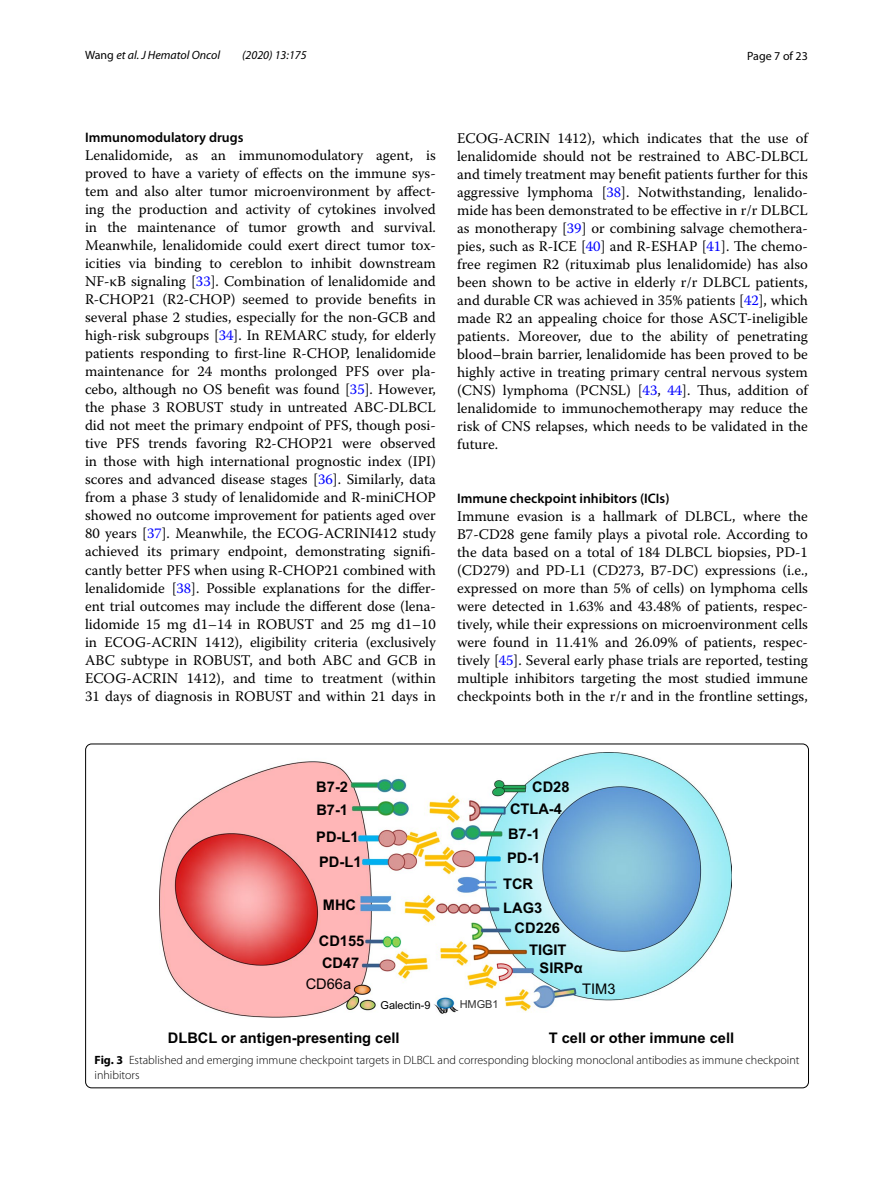
<style>
.page{position:relative;width:893px;height:1187px;background:#fff}
.page>*{position:absolute;margin:0;border:0;box-sizing:border-box;transform-origin:0 0}
.t1{font:14.7px/18px "Warnock Pro";color:#000;text-align:justify}
.t2{font:14.7px/21.5px "Arial Bold MT3";color:#000}
.t3{font:14.7px "Arial MT2";color:#000}
.t4{font:600 13.8px "Myriad Pro";color:#000}
.t5{font:300 12px/15px "Myriad Pro";color:#000}
.t6{font:italic 12px "Myriad Pro";color:#000}
.t7{font:12px "Myriad Pro";color:#000}
.t8{font:10.95px "Arial MT2";color:#000}
.t9{font:10.95px "Arial MT2";color:#333}
.s1{font-style:normal}
.s2{color:#00f}
.s3{font-weight:700}
</style>
<div class="page">
<img style="left:160px;top:753px;width:572px;height:265px">
<p class="t6" style="left:85px;top:48px;width:137px"><span class="s1">Wang</span> et al. J Hematol Oncol</p>
<p class="t6" style="left:242px;top:48px;width:66px">(2020) 13:175</p>
<p class="t7" style="left:747px;top:48px;width:62px">Page 7 of 23</p>
<p class="t4" style="left:85px;top:129px;width:160px">Immunomodulatory drugs</p>
<p class="t1" style="left:85px;top:146px;width:352px">Lenalidomide, as an immunomodulatory agent, is proved to have a variety of effects on the immune sys&shy;tem and also alter tumor microenvironment by affect&shy;ing the production and activity of cytokines involved in the maintenance of tumor growth and survival.<br>Meanwhile, lenalidomide could exert direct tumor tox&shy;icities via binding to cereblon to inhibit downstream NF-κB signaling [<span class="s2">33</span>]. Combination of lenalidomide and R-CHOP21 (R2-CHOP) seemed to provide benefits in several phase 2 studies, especially for the non-GCB and high-risk subgroups [<span class="s2">34</span>]. In REMARC study, for elderly patients responding to first-line R-CHOP, lenalidomide maintenance for 24 months prolonged PFS over pla&shy;cebo, although no OS benefit was found [<span class="s2">35</span>]. However, the phase 3 ROBUST study in untreated ABC-DLBCL did not meet the primary endpoint of PFS, though posi&shy;tive PFS trends favoring R2-CHOP21 were observed in those with high international prognostic index (IPI) scores and advanced disease stages [<span class="s2">36</span>]. Similarly, data from a phase 3 study of lenalidomide and R-miniCHOP showed no outcome improvement for patients aged over 80 years [<span class="s2">37</span>]. Meanwhile, the ECOG-ACRINI412 study achieved its primary endpoint, demonstrating signifi&shy;cantly better PFS when using R-CHOP21 combined with lenalidomide [<span class="s2">38</span>]. Possible explanations for the differ&shy;ent trial outcomes may include the different dose (lena&shy;lidomide 15 mg d1–14 in ROBUST and 25 mg d1–10 in ECOG-ACRIN 1412), eligibility criteria (exclusively ABC subtype in ROBUST, and both ABC and GCB in ECOG-ACRIN 1412), and time to treatment (within 31 days of diagnosis in ROBUST and within 21 days in</p>
<p class="t1" style="left:457px;top:128px;width:352px">ECOG-ACRIN 1412), which indicates that the use of lenalidomide should not be restrained to ABC-DLBCL and timely treatment may benefit patients further for this aggressive lymphoma [<span class="s2">38</span>]. Notwithstanding, lenalido&shy;mide has been demonstrated to be effective in r/r DLBCL as monotherapy [<span class="s2">39</span>] or combining salvage chemothera&shy;pies, such as R-ICE [<span class="s2">40</span>] and R-ESHAP [<span class="s2">41</span>]. The chemo&shy;free regimen R2 (rituximab plus lenalidomide) has also been shown to be active in elderly r/r DLBCL patients, and durable CR was achieved in 35% patients [<span class="s2">42</span>], which made R2 an appealing choice for those ASCT-ineligible patients. Moreover, due to the ability of penetrating blood–brain barrier, lenalidomide has been proved to be highly active in treating primary central nervous system (CNS) lymphoma (PCNSL) [<span class="s2">43</span>, <span class="s2">44</span>]. Thus, addition of lenalidomide to immunochemotherapy may reduce the risk of CNS relapses, which needs to be validated in the future.</p>
<p class="t4" style="left:457px;top:489px;width:214px">Immune checkpoint inhibitors (ICIs)</p>
<p class="t1" style="left:457px;top:506px;width:352px">Immune evasion is a hallmark of DLBCL, where the B7-CD28 gene family plays a pivotal role. According to the data based on a total of 184 DLBCL biopsies, PD-1 (CD279) and PD-L1 (CD273, B7-DC) expressions (i.e., expressed on more than 5% of cells) on lymphoma cells were detected in 1.63% and 43.48% of patients, respec&shy;tively, while their expressions on microenvironment cells were found in 11.41% and 26.09% of patients, respec&shy;tively [<span class="s2">45</span>]. Several early phase trials are reported, testing multiple inhibitors targeting the most studied immune checkpoints both in the r/r and in the frontline settings,</p>
<p class="t2" style="left:316px;top:776px;width:33px">B7-2</p>
<p class="t2" style="left:532px;top:776px;width:39px">CD28</p>
<p class="t2" style="left:316px;top:799px;width:33px">B7-1</p>
<p class="t2" style="left:510px;top:798px;width:53px">CTLA-4</p>
<p class="t2" style="left:316px;top:826px;width:44px">PD-L1</p>
<p class="t2" style="left:508px;top:823px;width:33px">B7-1</p>
<p class="t2" style="left:319px;top:851px;width:44px">PD-L1</p>
<p class="t2" style="left:507px;top:847px;width:35px">PD-1</p>
<p class="t2" style="left:503px;top:873px;width:32px">TCR</p>
<p class="t2" style="left:323px;top:894px;width:35px">MHC</p>
<p class="t2" style="left:503px;top:897px;width:41px">LAG3</p>
<p class="t2" style="left:319px;top:930px;width:47px">CD155</p>
<p class="t2" style="left:322px;top:952px;width:39px">CD47</p>
<p class="t3" style="left:306px;top:974px;width:47px">CD66a</p>
<p class="t8" style="left:381px;top:997px;width:51px">Galectin-9</p>
<p class="t9" style="left:460px;top:996px;width:40px">HMGB1</p>
<p class="t2" style="left:529px;top:917px;width:39px;text-indent:-14px">CD226<br>TIGIT</p>
<p class="t2" style="left:540px;top:957px;width:45px">SIRPα</p>
<p class="t3" style="left:582px;top:979px;width:35px">TIM3</p>
<p class="t2" style="left:168px;top:1027px;width:233px">DLBCL or antigen-presenting cell</p>
<p class="t2" style="left:549px;top:1027px;width:187px">T cell or other immune cell</p>
<p class="t5" style="left:95px;top:1052px;width:706px"><span class="s3">Fig. 3</span> Established and emerging immune checkpoint targets in DLBCL and corresponding blocking monoclonal antibodies as immune checkpoint inhibitors</p>
</div>
